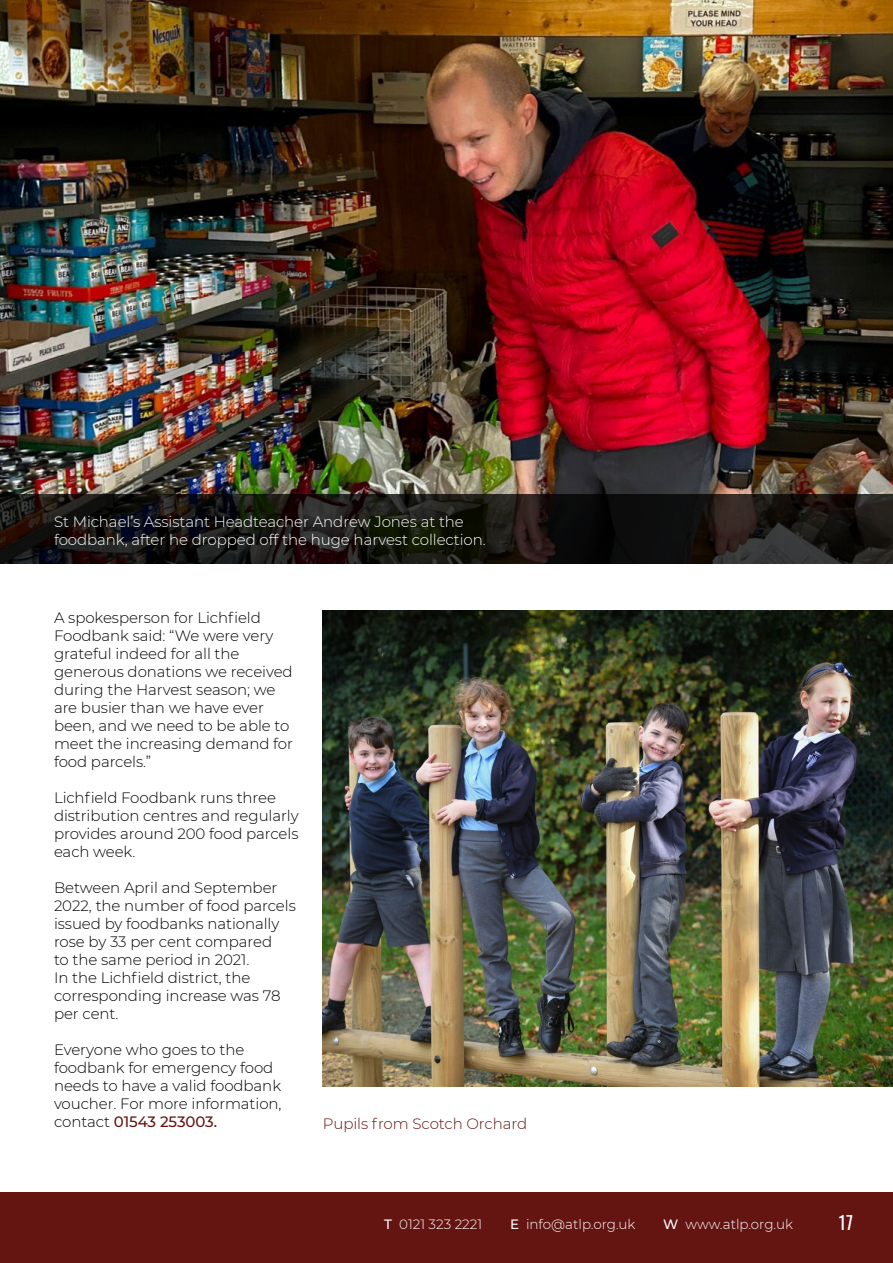
<style>
.page{position:relative;width:893px;height:1263px;background:#fff}
.page>*{position:absolute;margin:0;border:0;box-sizing:border-box;transform-origin:0 0}
.t1{font:18px "Oswald";color:#fff}
.t2{font:300 15px/18px "Montserrat";letter-spacing:-.005em;color:#000}
.t3{font:300 15px/18px "Montserrat";letter-spacing:-.005em;color:#fff}
.t4{font:300 15px "Montserrat";letter-spacing:-.005em;color:#641411}
.t5{font:300 13.5px "Montserrat";color:#fff}
.s1{font-weight:500;color:#641411}
.s2{font-weight:500}
</style>
<div class="page">
<img style="left:0;top:0;width:893px;height:494px">
<img style="left:323px;top:610px;width:570px;height:476px">
<svg style="left:0;top:494px;width:893px;height:69px;background:#191613"></svg>
<div style="left:0;top:1193px;width:893px;height:70px;background:#641411"></div>
<p class="t3" style="left:54px;top:512px;width:433px">St Michael’s Assistant Headteacher Andrew Jones at the foodbank, after he dropped off the huge harvest collection.</p>
<p class="t2" style="left:54px;top:608px;width:241px">A spokesperson for Lichfield<br>Foodbank said: “We were very grateful indeed for all the generous donations we received during the Harvest season; we are busier than we have ever been, and we need to be able to meet the increasing demand for food parcels.”</p>
<p class="t2" style="left:54px;top:788px;width:246px">Lichfield Foodbank runs three distribution centres and regularly provides around 200 food parcels each week.</p>
<p class="t2" style="left:54px;top:878px;width:243px">Between April and September<br>2022, the number of food parcels issued by foodbanks nationally rose by 33 per cent compared<br>to the same period in 2021.<br>In the Lichfield district, the corresponding increase was 78 per cent.</p>
<p class="t2" style="left:54px;top:1040px;width:229px">Everyone who goes to the foodbank for emergency food needs to have a valid foodbank voucher. For more information, contact <span class="s1">01543 253003.</span></p>
<p class="t4" style="left:323px;top:1113px;width:206px">Pupils from Scotch Orchard</p>
<p class="t5" style="left:384px;top:1215px;width:99px"><span class="s2">T</span> 0121 323 2221</p>
<p class="t5" style="left:510px;top:1215px;width:127px"><span class="s2">E</span> info@atlp.org.uk</p>
<p class="t5" style="left:663px;top:1215px;width:131px"><span class="s2">W</span> www.atlp.org.uk</p>
<p class="t1" style="left:839px;top:1207px;width:16px">17</p>
</div>
